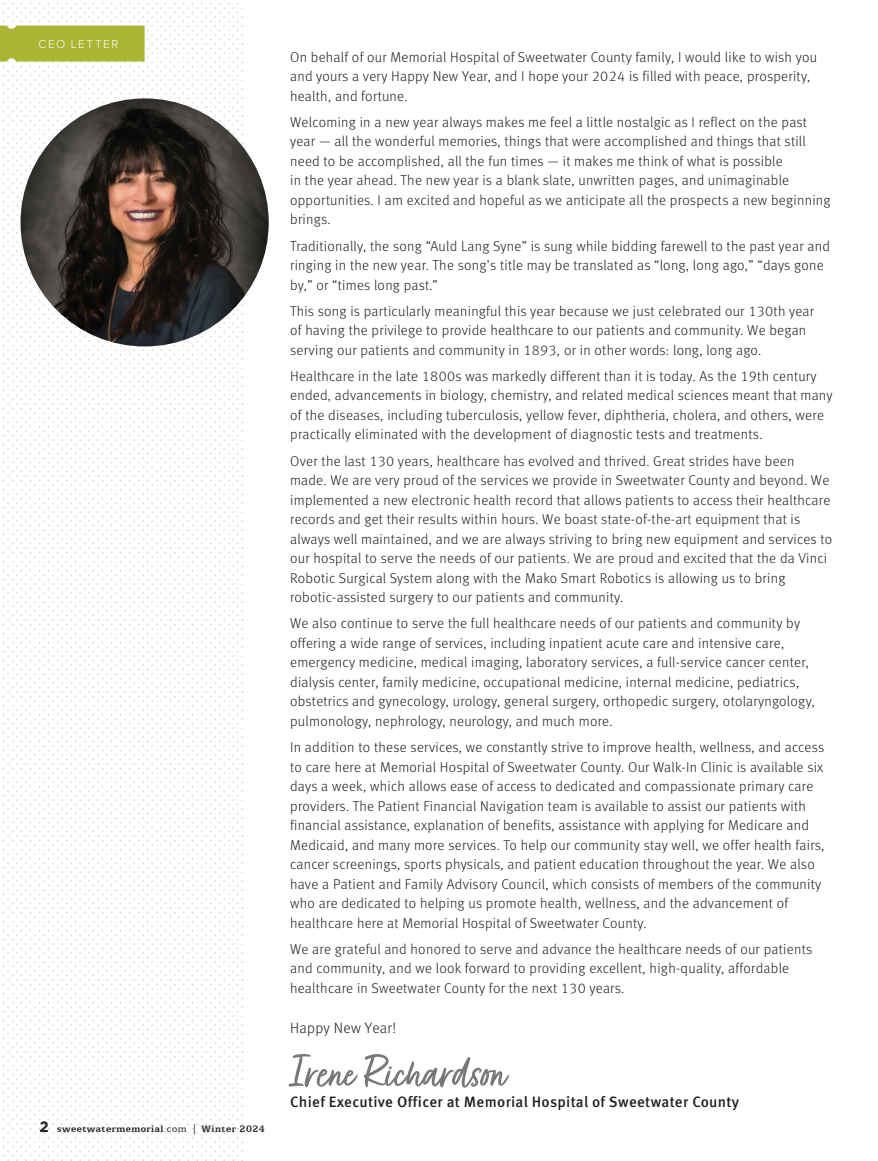
<style>
.page{position:relative;width:878px;height:1161px;background:#fff}
.page>*{position:absolute;margin:0;border:0;box-sizing:border-box;transform-origin:0 0}
.t1{font:52.5px "Fave Script Pro";color:#77787b}
.t2{font:500 15px "Meta Pro";letter-spacing:.02em;color:#231f20}
.t3{font:300 15px "Meta Pro";letter-spacing:.02em;color:#231f20}
.t4{font:300 14.25px/19.5px "Meta Pro";letter-spacing:.02em;color:#231f20}
.t5{font:300 12px "Proxima Nova";letter-spacing:.12em;color:#fff}
.t6{font:700 10.5px "Egyptian 505 BT";letter-spacing:.045em;color:#231f20}
.s1{font-family:"Gotham";font-size:15px}
.s2{font-family:"Gotham";font-weight:300}
.s3{font-weight:400}
.s4{font-family:"Minion Pro";font-weight:400}
</style>
<div class="page">
<img style="left:21px;top:98px;width:248px;height:248px;border-radius:124px">
<svg style="left:0;top:3px;width:243px;height:1158px"></svg>
<p class="t5" style="left:38px;top:35px;width:82px">CEO LETTER</p>
<p class="t6" style="left:39px;top:1123px;width:227px"><span class="s1">2</span> sweetwatermemorial<span class="s2">.</span><span class="s3">com</span> <span class="s4">|</span> Winter 2024</p>
<p class="t4" style="left:290px;top:46px;width:528px">On behalf of our Memorial Hospital of Sweetwater County family, I would like to wish you and yours a very Happy New Year, and I hope your 2024 is filled with peace, prosperity, health, and fortune.</p>
<p class="t4" style="left:290px;top:111px;width:542px">Welcoming in a new year always makes me feel a little nostalgic as I reflect on the past year — all the wonderful memories, things that were accomplished and things that still need to be accomplished, all the fun times — it makes me think of what is possible<br>in the year ahead. The new year is a blank slate, unwritten pages, and unimaginable opportunities. I am excited and hopeful as we anticipate all the prospects a new beginning brings.</p>
<p class="t4" style="left:290px;top:235px;width:541px">Traditionally, the song “Auld Lang Syne” is sung while bidding farewell to the past year and ringing in the new year. The song’s title may be translated as “long, long ago,” “days gone by,” or “times long past.”</p>
<p class="t4" style="left:290px;top:300px;width:525px">This song is particularly meaningful this year because we just celebrated our 130th year of having the privilege to provide healthcare to our patients and community. We began serving our patients and community in 1893, or in other words: long, long ago.</p>
<p class="t4" style="left:290px;top:366px;width:544px">Healthcare in the late 1800s was markedly different than it is today. As the 19th century ended, advancements in biology, chemistry, and related medical sciences meant that many of the diseases, including tuberculosis, yellow fever, diphtheria, cholera, and others, were practically eliminated with the development of diagnostic tests and treatments.</p>
<p class="t4" style="left:290px;top:450px;width:543px">Over the last 130 years, healthcare has evolved and thrived. Great strides have been made. We are very proud of the services we provide in Sweetwater County and beyond. We implemented a new electronic health record that allows patients to access their healthcare records and get their results within hours. We boast state-of-the-art equipment that is always well maintained, and we are always striving to bring new equipment and services to our hospital to serve the needs of our patients. We are proud and excited that the da Vinci Robotic Surgical System along with the Mako Smart Robotics is allowing us to bring robotic-assisted surgery to our patients and community.</p>
<p class="t4" style="left:290px;top:613px;width:526px">We also continue to serve the full healthcare needs of our patients and community by offering a wide range of services, including inpatient acute care and intensive care, emergency medicine, medical imaging, laboratory services, a full-service cancer center, dialysis center, family medicine, occupational medicine, internal medicine, pediatrics, obstetrics and gynecology, urology, general surgery, orthopedic surgery, otolaryngology, pulmonology, nephrology, neurology, and much more.</p>
<p class="t4" style="left:290px;top:737px;width:536px">In addition to these services, we constantly strive to improve health, wellness, and access to care here at Memorial Hospital of Sweetwater County. Our Walk-In Clinic is available six days a week, which allows ease of access to dedicated and compassionate primary care providers. The Patient Financial Navigation team is available to assist our patients with financial assistance, explanation of benefits, assistance with applying for Medicare and Medicaid, and many more services. To help our community stay well, we offer health fairs, cancer screenings, sports physicals, and patient education throughout the year. We also have a Patient and Family Advisory Council, which consists of members of the community who are dedicated to helping us promote health, wellness, and the advancement of healthcare here at Memorial Hospital of Sweetwater County.</p>
<p class="t4" style="left:290px;top:938px;width:523px">We are grateful and honored to serve and advance the healthcare needs of our patients and community, and we look forward to providing excellent, high-quality, affordable healthcare in Sweetwater County for the next 130 years.</p>
<p class="t3" style="left:290px;top:1017px;width:107px">Happy New Year!</p>
<h1 class="t1" style="left:290px;top:1044px;width:218px">Irene Richardson</h1>
<p class="t2" style="left:290px;top:1090px;width:450px">Chief Executive Officer at Memorial Hospital of Sweetwater County</p>
</div>
